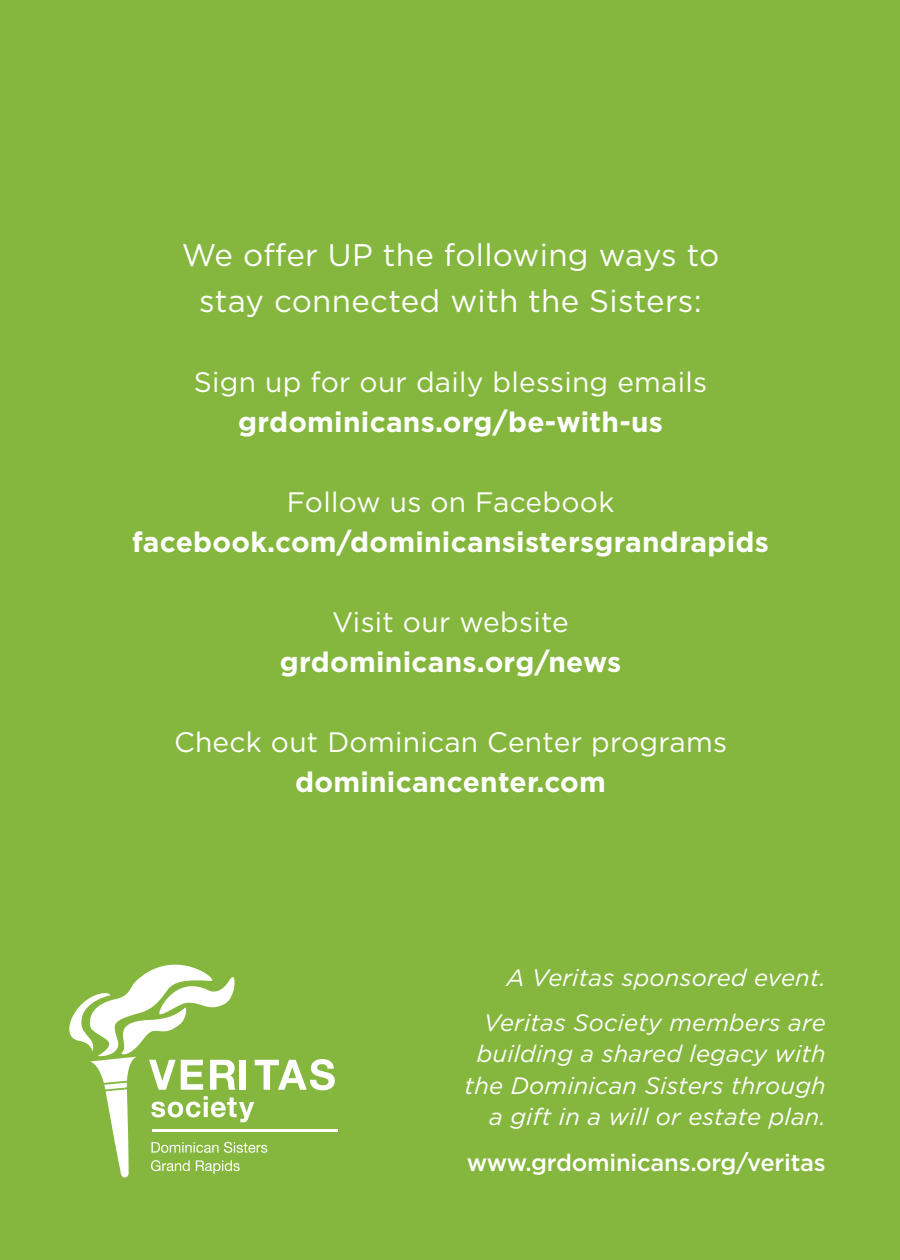
<style>
.page{position:relative;width:900px;height:1260px;background:#85b73e}
.page>*{position:absolute;margin:0;border:0;box-sizing:border-box;transform-origin:0 0}
.t1{font:31.25px/46.2px "Gotham";letter-spacing:.01em;color:#fff;text-align:center}
.t2{font:700 28px "Gotham";letter-spacing:.01em;color:#fff}
.t3{font:28px "Gotham";letter-spacing:.01em;color:#fff}
.t4{font:italic 23.75px/31.2px "Gotham";letter-spacing:.01em;color:#fff;text-align:right}
.t5{font:500 23.75px "Gotham";letter-spacing:-.01em;color:#fff}
</style>
<div class="page">
<hr style="left:152px;top:1129px;width:186px;height:3px;background:#fff">
<svg style="left:69px;top:964px;width:266px;height:214px"></svg>
<h1 class="t1" style="left:182px;top:231px;width:539px">We offer UP the following ways to stay connected with the Sisters:</h1>
<p class="t3" style="left:194px;top:365px;width:515px">Sign up for our daily blessing emails</p>
<p class="t2" style="left:238px;top:404px;width:426px">grdominicans.org/be-with-us</p>
<p class="t3" style="left:287px;top:485px;width:329px">Follow us on Facebook</p>
<p class="t2" style="left:132px;top:524px;width:638px">facebook.com/dominicansistersgrandrapids</p>
<p class="t3" style="left:332px;top:605px;width:238px">Visit our website</p>
<p class="t2" style="left:280px;top:644px;width:343px">grdominicans.org/news</p>
<p class="t3" style="left:174px;top:725px;width:555px">Check out Dominican Center programs</p>
<p class="t2" style="left:295px;top:764px;width:312px">dominicancenter.com</p>
<p class="t4" style="left:484px;top:954px;width:344px;line-height:45.8px">A Veritas sponsored event.<br>Veritas Society members are</p>
<p class="t4" style="left:465px;top:1038px;width:363px">building a shared legacy with the Dominican Sisters through a gift in a will or estate plan.</p>
<p class="t5" style="left:467px;top:1147px;width:360px">www.grdominicans.org/veritas</p>
</div>
